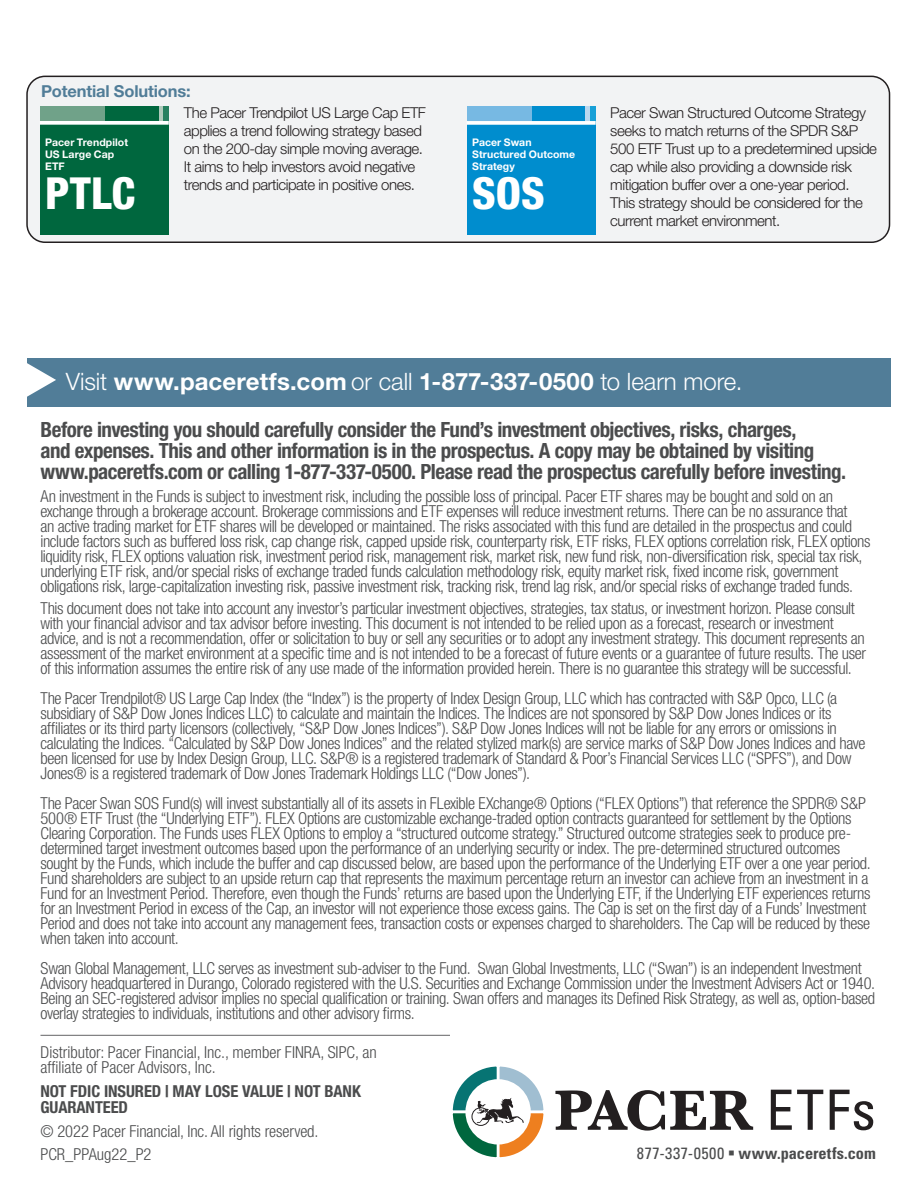
<style>
.page{position:relative;width:918px;height:1188px;background:#fff}
.page>*{position:absolute;margin:0;border:0;box-sizing:border-box;transform-origin:0 0}
.t1{font:800 condensed 44.25px "Helvetica Neue LT Std";color:#fff}
.t2{font:700 24px "Helvetica Neue LT Std";letter-spacing:.01em;color:#fff}
.t3{font:700 condensed 21px/21px "Helvetica Neue LT Std";letter-spacing:-.02em;color:#4b4c4d}
.t4{font:300 condensed 16.5px/15px "Helvetica Neue LT Std";letter-spacing:-.025em;color:#4b4c4d}
.t5{font:300 condensed 16.5px/15px "Helvetica Neue LT Std";color:#4b4c4d}
.t6{font:300 condensed 16.5px/22.5px "Helvetica Neue LT Std";letter-spacing:-.005em;color:#4b4c4d}
.t7{font:700 condensed 16.5px/16.5px "Helvetica Neue LT Std";letter-spacing:-.005em;color:#4b4c4d}
.t8{font:700 16.5px "Helvetica Neue LT Std";letter-spacing:-.01em;color:#517d98}
.t9{font:700 condensed 16.35px "Univers LT Std";letter-spacing:.005em;color:#4b4c4d}
.t10{font:300 15px/18px "Helvetica Neue LT Std";letter-spacing:-.03em;color:#231f20}
.t11{font:700 10.5px/12px "Helvetica Neue LT Std";letter-spacing:.01em;color:#fff}
.s1{font-weight:300}
.s2{font-weight:400}
</style>
<div class="page">
<div style="left:27px;top:359px;width:864px;height:48px;background:#517d98"></div>
<svg style="left:27px;top:363px;width:29px;height:34px"></svg>
<svg style="left:555px;top:1090px;width:318px;height:41px"></svg>
<svg style="left:452px;top:1066px;width:92px;height:92px"></svg>
<hr style="left:40px;top:1035px;width:410px;height:1px;background:#636366">
<div style="left:27px;top:76px;width:863px;height:166px;background:#f2f3f4;border-radius:18px"></div>
<div style="left:26px;top:76px;width:864px;height:167px;border:2px solid #231f20;border-radius:18px"></div>
<div style="left:40px;top:106px;width:129px;height:128px;background:#00673e"></div>
<svg style="left:162px;top:106px;width:7px;height:15px"></svg>
<svg style="left:159px;top:106px;width:3px;height:15px"></svg>
<div style="left:40px;top:106px;width:65px;height:17px;background:#70a289"></div>
<svg style="left:40px;top:121px;width:129px;height:4px"></svg>
<div style="left:467px;top:106px;width:128px;height:128px;background:#008dce"></div>
<svg style="left:589px;top:106px;width:6px;height:15px"></svg>
<div style="left:545px;top:106px;width:44px;height:17px;background:#bad8ef"></div>
<div style="left:521px;top:106px;width:64px;height:17px;background:#008dce"></div>
<div style="left:467px;top:106px;width:65px;height:17px;background:#77b9e3"></div>
<svg style="left:467px;top:121px;width:129px;height:4px"></svg>
<p class="t8" style="left:41px;top:81px;width:151px">Potential Solutions:</p>
<p class="t11" style="left:45px;top:136px;width:84px">Pacer Trendpilot<br>US Large Cap<br>ETF</p>
<h1 class="t1" style="left:45px;top:166px;width:92px">PTLC</h1>
<p class="t10" style="left:184px;top:103px;width:243px">The Pacer Trendpilot US Large Cap ETF applies a trend following strategy based on the 200-day simple moving average.<br>It aims to help investors avoid negative trends and participate in positive ones.</p>
<p class="t11" style="left:472px;top:136px;width:105px">Pacer Swan<br>Structured Outcome<br>Strategy</p>
<h1 class="t1" style="left:472px;top:167px;width:74px">SOS</h1>
<p class="t10" style="left:610px;top:103px;width:268px">Pacer Swan Structured Outcome Strategy seeks to match returns of the SPDR S&amp;P 500 ETF Trust up to a predetermined upside cap while also providing a downside risk mitigation buffer over a one-year period.<br>This strategy should be considered for the current market environment.</p>
<h2 class="t2" style="left:66px;top:366px;width:678px"><span class="s1">Visit</span> www.paceretfs.com <span class="s1">or call</span> 1-877-337-0500 <span class="s1">to learn more.</span></h2>
<p class="t3" style="left:40px;top:419px;width:807px">Before investing you should carefully consider the Fund’s investment objectives, risks, charges,<br>and expenses. This and other information is in the prospectus. A copy may be obtained by visiting www.paceretfs.com or calling 1-877-337-0500. Please read the prospectus carefully before investing.</p>
<p class="t4" style="left:40px;top:488px;width:831px">An investment in the Funds is subject to investment risk, including the possible loss of principal. Pacer ETF shares may be bought and sold on an exchange through a brokerage account. Brokerage commissions and ETF expenses will reduce investment returns. There can be no assurance that<br>an active trading market for ETF shares will be developed or maintained. The risks associated with this fund are detailed in the prospectus and could include factors such as buffered loss risk, cap change risk, capped upside risk, counterparty risk, ETF risks, FLEX options correlation risk, FLEX options liquidity risk, FLEX options valuation risk, investment period risk, management risk, market risk, new fund risk, non-diversification risk, special tax risk, underlying ETF risk, and/or special risks of exchange traded funds calculation methodology risk, equity market risk, fixed income risk, government obligations risk, large-capitalization investing risk, passive investment risk, tracking risk, trend lag risk, and/or special risks of exchange traded funds.</p>
<p class="t4" style="left:40px;top:601px;width:827px">This document does not take into account any investor’s particular investment objectives, strategies, tax status, or investment horizon. Please consult with your financial advisor and tax advisor before investing. This document is not intended to be relied upon as a forecast, research or investment advice, and is not a recommendation, offer or solicitation to buy or sell any securities or to adopt any investment strategy. This document represents an assessment of the market environment at a specific time and is not intended to be a forecast of future events or a guarantee of future results. The user of this information assumes the entire risk of any use made of the information provided herein. There is no guarantee this strategy will be successful.</p>
<p class="t4" style="left:40px;top:691px;width:827px">The Pacer Trendpilot® US Large Cap Index (the “Index”) is the property of Index Design Group, LLC which has contracted with S&amp;P Opco, LLC (a subsidiary of S&amp;P Dow Jones Indices LLC) to calculate and maintain the Indices. The Indices are not sponsored by S&amp;P Dow Jones Indices or its affiliates or its third party licensors (collectively, “S&amp;P Dow Jones Indices”). S&amp;P Dow Jones Indices will not be liable for any errors or omissions in calculating the Indices. “Calculated by S&amp;P Dow Jones Indices” and the related stylized mark(s) are service marks of S&amp;P Dow Jones Indices and have been licensed for use by Index Design Group, LLC. S&amp;P® is a registered trademark of Standard &amp; Poor’s Financial Services LLC (“SPFS”), and Dow Jones® is a registered trademark of Dow Jones Trademark Holdings LLC (“Dow Jones”).</p>
<p class="t4" style="left:40px;top:796px;width:832px">The Pacer Swan SOS Fund(s) will invest substantially all of its assets in FLexible EXchange® Options (“FLEX Options”) that reference the SPDR® S&amp;P 500® ETF Trust (the “Underlying ETF”). FLEX Options are customizable exchange-traded option contracts guaranteed for settlement by the Options Clearing Corporation. The Funds uses FLEX Options to employ a “structured outcome strategy.” Structured outcome strategies seek to produce pre&shy;determined target investment outcomes based upon the performance of an underlying security or index. The pre-determined structured outcomes sought by the Funds, which include the buffer and cap discussed below, are based upon the performance of the Underlying ETF over a one year period.<br>Fund shareholders are subject to an upside return cap that represents the maximum percentage return an investor can achieve from an investment in a Fund for an Investment Period. Therefore, even though the Funds’ returns are based upon the Underlying ETF, if the Underlying ETF experiences returns for an Investment Period in excess of the Cap, an investor will not experience those excess gains. The Cap is set on the first day of a Funds’ Investment Period and does not take into account any management fees, transaction costs or expenses charged to shareholders. The Cap will be reduced by these when taken into account.</p>
<p class="t4" style="left:40px;top:961px;width:836px">Swan Global Management, LLC serves as investment sub-adviser to the Fund. Swan Global Investments, LLC (“Swan”) is an independent Investment Advisory headquartered in Durango, Colorado registered with the U.S. Securities and Exchange Commission under the Investment Advisers Act or 1940.<br>Being an SEC-registered advisor implies no special qualification or training. Swan offers and manages its Defined Risk Strategy, as well as, option-based overlay strategies to individuals, institutions and other advisory firms.</p>
<p class="t5" style="left:40px;top:1044px;width:338px">Distributor: Pacer Financial, Inc., member FINRA, SIPC, an affiliate of Pacer Advisors, Inc.</p>
<p class="t7" style="left:40px;top:1082px;width:322px">NOT FDIC INSURED | MAY LOSE VALUE | NOT BANK<br>GUARANTEED</p>
<p class="t6" style="left:40px;top:1120px;width:280px">© 2022 Pacer Financial, Inc. All rights reserved.<br>PCR_PPAug22_P2</p>
<p class="t9" style="left:637px;top:1144px;width:240px"><span class="s2">877-337-0500</span> ▪ www.paceretfs.com</p>
</div>
